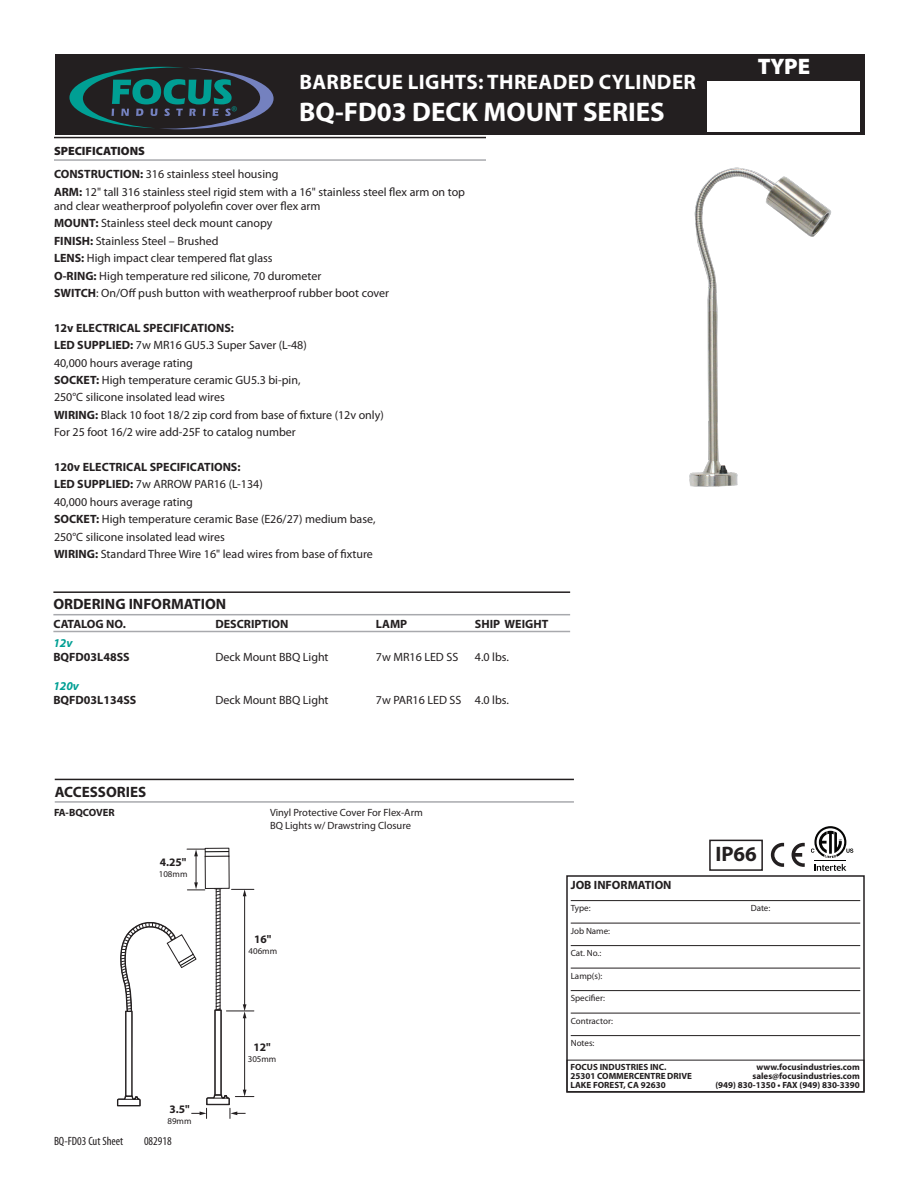
<style>
.page{position:relative;width:918px;height:1188px;background:#fff}
.page>*{position:absolute;margin:0;border:0;box-sizing:border-box;transform-origin:0 0}
.t1{font:700 27px "Myriad Pro";color:#fff}
.t2{font:900 22.5px "Myriad Pro";color:#fff}
.t3{font:700 21px "Myriad Pro";letter-spacing:.02em;color:#fff}
.t4{font:700 21px "Myriad Pro";color:#231f20}
.t5{font:700 15px "Myriad Pro";color:#231f20}
.t6{font:12px/14.4px "Myriad Pro";color:#231f20}
.t7{font:700 12px/14.4px "Myriad Pro";color:#231f20}
.t8{font:condensed 12px "Myriad Pro";color:#231f20}
.t9{font:900 12px "Myriad Pro";color:#231f20}
.t10{font:700 11.4px "Myriad Pro";color:#231f20}
.t11{font:11.4px "Myriad";color:#009f94}
.t12{font:10.5px/12.6px "Myriad Pro";color:#231f20}
.t13{font:700 10.5px "Myriad Pro";color:#231f20}
.t14{font:700 9px "Myriad Pro";color:#231f20}
.t15{font:9px "Myriad Pro";color:#231f20}
.t16{font:8.85px "Myriad Pro";color:#231f20}
.s1{font-weight:700}
.s2{font-style:italic;color:#009f94}
</style>
<div class="page">
<div style="left:55px;top:54px;width:810px;height:81px;background:#231f20"></div>
<svg style="left:69px;top:67px;width:205px;height:62px"></svg>
<div style="left:708px;top:81px;width:152px;height:50px;background:#fff"></div>
<hr style="left:571px;top:900px;width:289px;height:1px;background:#231f20">
<hr style="left:571px;top:923px;width:289px;height:1px;background:#231f20">
<hr style="left:571px;top:945px;width:289px;height:1px;background:#231f20">
<hr style="left:571px;top:968px;width:289px;height:1px;background:#231f20">
<hr style="left:571px;top:990px;width:289px;height:1px;background:#231f20">
<hr style="left:571px;top:1013px;width:289px;height:1px;background:#231f20">
<hr style="left:571px;top:1035px;width:289px;height:1px;background:#231f20">
<div style="left:566px;top:875px;width:299px;height:218px;border:2px solid #231f20"></div>
<div style="left:567px;top:1060px;width:297px;height:32px;border:1px solid #231f20"></div>
<svg style="left:117px;top:847px;width:137px;height:271px"></svg>
<img style="left:689px;top:167px;width:142px;height:320px">
<svg style="left:771px;top:843px;width:13px;height:24px"></svg>
<svg style="left:792px;top:843px;width:13px;height:24px"></svg>
<hr style="left:53px;top:591px;width:517px;height:2px;background:#231f20">
<hr style="left:53px;top:614px;width:517px;height:1px;background:#a8a9ad">
<hr style="left:53px;top:631px;width:517px;height:1px;background:#a8a9ad">
<div style="left:709px;top:840px;width:54px;height:31px;border:2px solid #231f20"></div>
<svg style="left:814px;top:864px;width:32px;height:7px"></svg>
<hr style="left:814px;top:860px;width:32px;height:1px;background:#050504">
<svg style="left:811px;top:826px;width:42px;height:32px"></svg>
<hr style="left:54px;top:137px;width:432px;height:1px;background:#231f20">
<hr style="left:54px;top:159px;width:432px;height:2px;background:#a8a9ad">
<hr style="left:55px;top:779px;width:519px;height:1px;background:#231f20">
<hr style="left:55px;top:801px;width:519px;height:2px;background:#a8a9ad">
<p class="t11" style="left:231px;top:104px;width:7px">®</p>
<p class="t3" style="left:299px;top:70px;width:398px">BARBECUE LIGHTS: THREADED CYLINDER</p>
<p class="t1" style="left:299px;top:97px;width:367px">BQ-FD03 DECK MOUNT SERIES</p>
<p class="t9" style="left:54px;top:144px;width:93px">SPECIFICATIONS</p>
<p class="t6" style="left:54px;top:167px;width:226px"><span class="s1">CONSTRUCTION:</span> 316 stainless steel housing</p>
<p class="t6" style="left:54px;top:185px;width:413px"><span class="s1">ARM:</span> 12" tall 316 stainless steel rigid stem with a 16" stainless steel flex arm on top and clear weatherproof polyolefin cover over flex arm</p>
<p class="t6" style="left:54px;top:216px;width:220px"><span class="s1">MOUNT:</span> Stainless steel deck mount canopy</p>
<p class="t6" style="left:54px;top:234px;width:166px"><span class="s1">FINISH:</span> Stainless Steel – Brushed</p>
<p class="t6" style="left:54px;top:251px;width:220px"><span class="s1">LENS:</span> High impact clear tempered flat glass</p>
<p class="t6" style="left:54px;top:269px;width:269px"><span class="s1">O-RING:</span> High temperature red silicone, 70 durometer</p>
<p class="t6" style="left:54px;top:286px;width:337px"><span class="s1">SWITCH</span>: On/Off push button with weatherproof rubber boot cover</p>
<p class="t7" style="left:54px;top:321px;width:181px">12v ELECTRICAL SPECIFICATIONS:</p>
<p class="t6" style="left:54px;top:338px;width:254px"><span class="s1">LED SUPPLIED:</span> 7w MR16 GU5.3 Super Saver (L-48)</p>
<p class="t6" style="left:54px;top:356px;width:140px">40,000 hours average rating</p>
<p class="t6" style="left:54px;top:373px;width:248px"><span class="s1">SOCKET:</span> High temperature ceramic GU5.3 bi-pin,</p>
<p class="t6" style="left:54px;top:390px;width:172px">250°C silicone insolated lead wires</p>
<p class="t6" style="left:54px;top:408px;width:331px"><span class="s1">WIRING:</span> Black 10 foot 18/2 zip cord from base of fixture (12v only)</p>
<p class="t6" style="left:54px;top:425px;width:243px">For 25 foot 16/2 wire add-25F to catalog number</p>
<p class="t7" style="left:54px;top:460px;width:188px">120v ELECTRICAL SPECIFICATIONS:</p>
<p class="t6" style="left:54px;top:477px;width:210px"><span class="s1">LED SUPPLIED:</span> 7w ARROW PAR16 (L-134)</p>
<p class="t6" style="left:54px;top:495px;width:140px">40,000 hours average rating</p>
<p class="t6" style="left:54px;top:512px;width:323px"><span class="s1">SOCKET:</span> High temperature ceramic Base (E26/27) medium base,</p>
<p class="t6" style="left:54px;top:530px;width:172px">250°C silicone insolated lead wires</p>
<p class="t6" style="left:54px;top:547px;width:320px"><span class="s1">WIRING:</span> Standard Three Wire 16" lead wires from base of fixture</p>
<p class="t5" style="left:53px;top:596px;width:174px">ORDERING INFORMATION</p>
<p class="t7" style="left:53px;top:617px;width:74px">CATALOG NO.</p>
<p class="t7" style="left:215px;top:617px;width:75px">DESCRIPTION</p>
<p class="t7" style="left:376px;top:617px;width:33px">LAMP</p>
<p class="t7" style="left:475px;top:617px;width:75px">SHIP WEIGHT</p>
<p class="t7" style="left:53px;top:636px;width:78px"><span class="s2">12v<br></span>BQFD03L48SS</p>
<p class="t6" style="left:215px;top:650px;width:115px">Deck Mount BBQ Light</p>
<p class="t6" style="left:376px;top:650px;width:84px">7w MR16 LED SS</p>
<p class="t6" style="left:475px;top:650px;width:36px">4.0 lbs.</p>
<p class="t7" style="left:53px;top:679px;width:84px"><span class="s2">120v<br></span>BQFD03L134SS</p>
<p class="t6" style="left:215px;top:693px;width:115px">Deck Mount BBQ Light</p>
<p class="t6" style="left:376px;top:693px;width:135px">7w PAR16 LED SS 4.0 lbs.</p>
<h2 class="t2" style="left:758px;top:53px;width:54px">TYPE</h2>
<p class="t5" style="left:55px;top:783px;width:93px">ACCESSORIES</p>
<p class="t13" style="left:54px;top:807px;width:62px">FA-BQCOVER</p>
<p class="t12" style="left:270px;top:807px;width:154px">Vinyl Protective Cover For Flex-Arm<br>BQ Lights w/ Drawstring Closure</p>
<p class="t10" style="left:160px;top:856px;width:28px">4.25"</p>
<p class="t16" style="left:159px;top:869px;width:30px">108mm</p>
<p class="t4" style="left:715px;top:842px;width:43px">IP66</p>
<p class="t10" style="left:169px;top:1103px;width:22px">3.5"</p>
<p class="t16" style="left:167px;top:1116px;width:26px">89mm</p>
<p class="t8" style="left:54px;top:1134px;width:71px">BQ-FD03 Cut Sheet</p>
<p class="t8" style="left:144px;top:1134px;width:29px">082918</p>
<p class="t10" style="left:254px;top:933px;width:19px">16"</p>
<p class="t16" style="left:249px;top:946px;width:30px">406mm</p>
<p class="t10" style="left:253px;top:1041px;width:19px">12"</p>
<p class="t16" style="left:248px;top:1054px;width:30px">305mm</p>
<p class="t7" style="left:571px;top:878px;width:102px">JOB INFORMATION</p>
<p class="t15" style="left:571px;top:903px;width:21px">Type:</p>
<p class="t15" style="left:751px;top:903px;width:21px">Date:</p>
<p class="t15" style="left:571px;top:926px;width:41px">Job Name:</p>
<p class="t15" style="left:571px;top:948px;width:32px">Cat. No.:</p>
<p class="t15" style="left:571px;top:971px;width:33px">Lamp(s):</p>
<p class="t15" style="left:571px;top:993px;width:36px">Specifier:</p>
<p class="t15" style="left:571px;top:1016px;width:44px">Contractor:</p>
<p class="t15" style="left:571px;top:1038px;width:25px">Notes:</p>
<p class="t14" style="left:570px;top:1062px;width:98px">FOCUS INDUSTRIES INC.</p>
<p class="t14" style="left:757px;top:1062px;width:105px">www.focusindustries.com</p>
<p class="t14" style="left:570px;top:1071px;width:123px">25301 COMMERCENTRE DRIVE</p>
<p class="t14" style="left:753px;top:1071px;width:109px">sales@focusindustries.com</p>
<p class="t14" style="left:570px;top:1080px;width:97px">LAKE FOREST, CA 92630</p>
<p class="t14" style="left:715px;top:1080px;width:146px">(949) 830-1350 • FAX (949) 830-3390</p>
</div>
